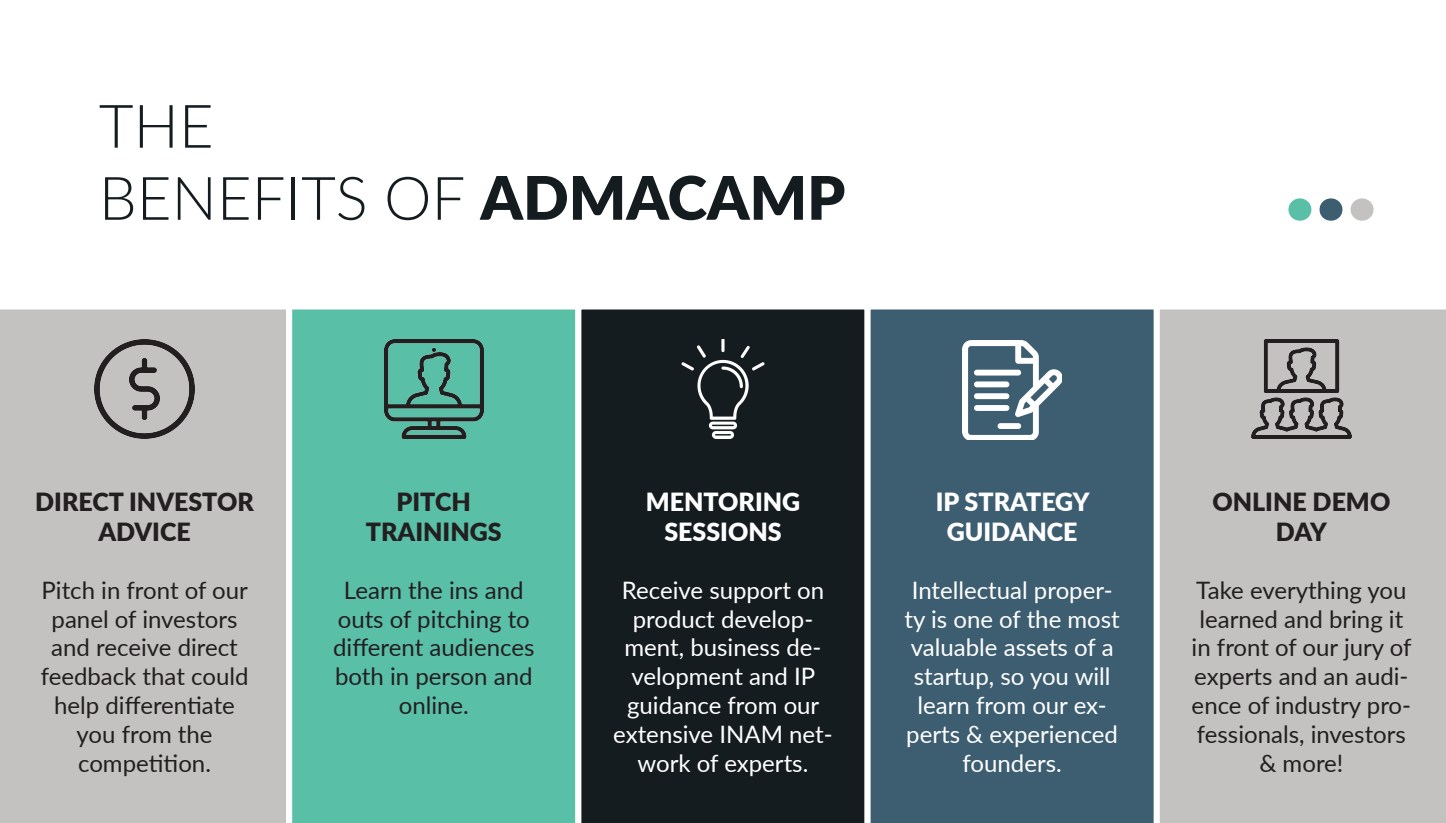
<style>
.page{position:relative;width:1446px;height:823px;background:#fff}
.page>*{position:absolute;margin:0;border:0;box-sizing:border-box;transform-origin:0 0}
.t1{font:900 130px "Lato";color:#5abfa7}
.t2{font:300 60px/72px "Lato";color:#141c20}
.t3{font:900 25px/30px "Lato";color:#231f20;text-align:center}
.t4{font:900 25px/30px "Lato";color:#fff;text-align:center}
.t5{font:24px/28.8px "Lato";color:#231f20;text-align:center}
.t6{font:24px/28.8px "Lato";color:#fff;text-align:center}
.s1{font-weight:900}
.s2{color:#3d5d71}
.s3{color:#c4c2c1}
</style>
<div class="page">
<div style="left:0;top:309px;width:286px;height:513px;background:#c4c2c1"></div>
<div style="left:292px;top:309px;width:283px;height:513px;background:#5abfa7"></div>
<div style="left:575px;top:309px;width:289px;height:513px;background:#141c20"></div>
<div style="left:864px;top:309px;width:290px;height:513px;background:#3d5d71"></div>
<div style="left:1159px;top:309px;width:287px;height:513px;background:#c4c2c1"></div>
<img style="left:95px;top:339px;width:99px;height:99px">
<img style="left:384px;top:339px;width:99px;height:99px">
<svg style="left:673px;top:337px;width:101px;height:102px;background:#2e3538"></svg>
<svg style="left:962px;top:340px;width:100px;height:99px;fill:#3d5d71"></svg>
<img style="left:1251px;top:339px;width:100px;height:99px">
<h2 class="t2" style="left:99px;top:88px;width:748px">THE<br>BENEFITS OF <span class="s1">ADMACAMP</span></h2>
<h1 class="t1" style="left:1284px;top:74px;width:95px">.<span class="s2">.</span><span class="s3">.</span></h1>
<p class="t3" style="left:35px;top:485px;width:220px">DIRECT INVESTOR<br>ADVICE</p>
<p class="t5" style="left:41px;top:574px;width:209px">Pitch in front of our panel of investors and receive direct feedback that could help differentiate you from the competition.</p>
<p class="t3" style="left:366px;top:485px;width:137px">PITCH<br>TRAININGS</p>
<p class="t5" style="left:333px;top:574px;width:203px">Learn the ins and outs of pitching to different audiences both in person and online.</p>
<p class="t4" style="left:646px;top:485px;width:156px">MENTORING<br>SESSIONS</p>
<p class="t6" style="left:613px;top:574px;width:221px">Receive support on product develop&shy;ment, business de&shy;velopment and IP guidance from our extensive INAM net&shy;work of experts.</p>
<p class="t4" style="left:936px;top:485px;width:155px">IP STRATEGY<br>GUIDANCE</p>
<p class="t6" style="left:904px;top:574px;width:217px">Intellectual proper&shy;ty is one of the most valuable assets of a startup, so you will learn from our ex&shy;perts &amp; experienced founders.</p>
<p class="t3" style="left:1212px;top:485px;width:179px">ONLINE DEMO<br>DAY</p>
<p class="t5" style="left:1191px;top:574px;width:221px">Take everything you learned and bring it in front of our jury of experts and an audi&shy;ence of industry pro&shy;fessionals, investors &amp; more!</p>
</div>
